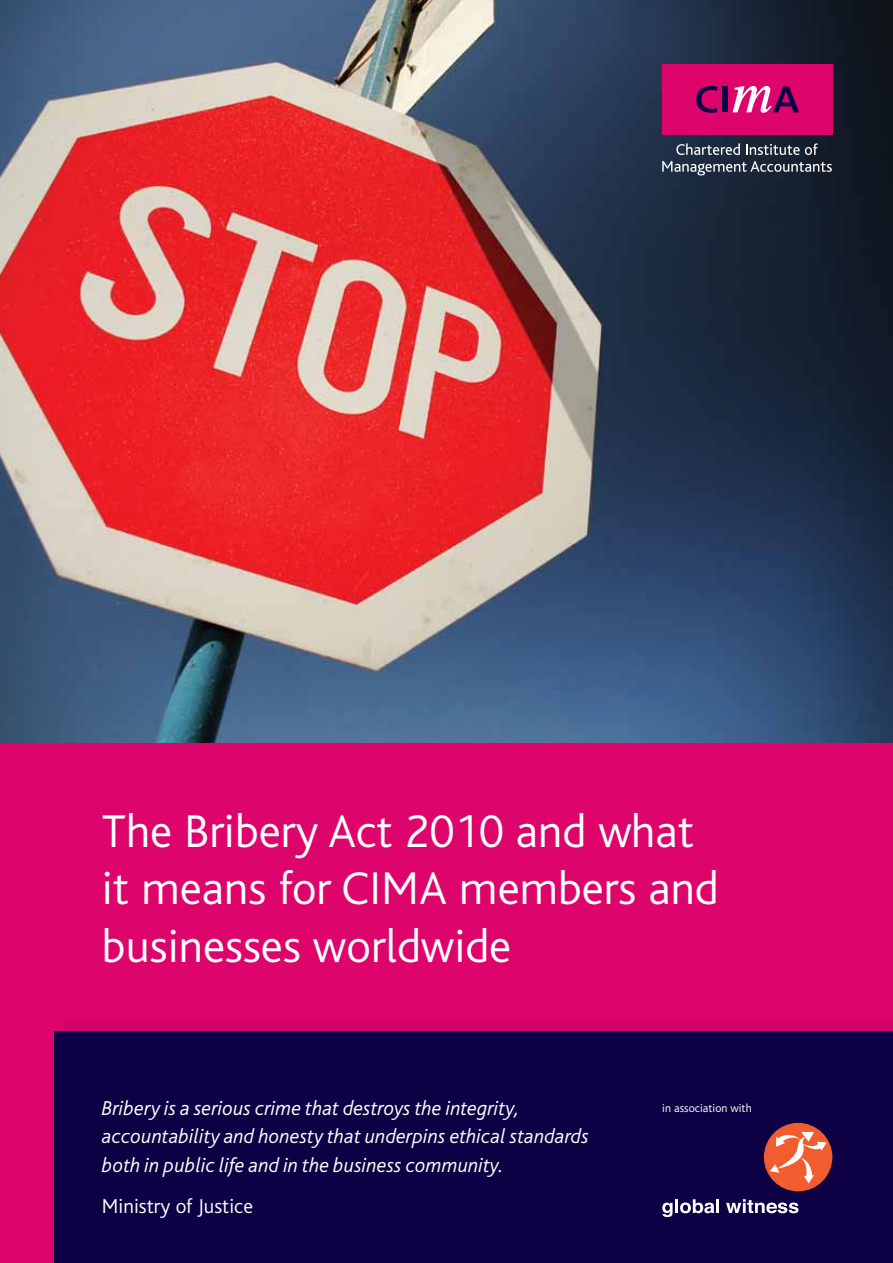
<style>
.page{position:relative;width:893px;height:1263px;background:#fff}
.page>*{position:absolute;margin:0;border:0;box-sizing:border-box;transform-origin:0 0}
.t1{font:300 48px/57.6px "Bliss";color:#fff}
.t2{font:italic 300 21px/28.5px "Bliss";color:#fff}
.t3{font:300 21px "Bliss";color:#fff}
.t4{font:300 12px "Bliss";color:#fff}
</style>
<div class="page">
<img style="left:0;top:0;width:893px;height:744px">
<svg style="left:676px;top:143px;width:64px;height:12px"></svg>
<svg style="left:746px;top:143px;width:72px;height:12px"></svg>
<svg style="left:662px;top:161px;width:170px;height:14px;background:#4f5966"></svg>
<div style="left:662px;top:65px;width:170px;height:70px;background:#dd046c"></div>
<div style="left:723px;top:86px;width:5px;height:26px;background:#0e0044"></div>
<svg style="left:733px;top:86px;width:66px;height:27px"></svg>
<svg style="left:696px;top:86px;width:21px;height:27px"></svg>
<div style="left:0;top:744px;width:893px;height:519px;background:#dd046c"></div>
<div style="left:54px;top:1031px;width:839px;height:232px;background:#0e0044"></div>
<svg style="left:662px;top:1202px;width:11px;height:15px"></svg>
<hr style="left:675px;top:1199px;width:3px;height:14px;background:#fff">
<svg style="left:680px;top:1199px;width:34px;height:14px"></svg>
<hr style="left:716px;top:1199px;width:3px;height:14px;background:#fff">
<svg style="left:726px;top:1199px;width:72px;height:14px"></svg>
<div style="left:764px;top:1123px;width:68px;height:68px;background:#f15d2f;border-radius:50%"></div>
<svg style="left:770px;top:1132px;width:57px;height:51px"></svg>
<div style="left:64px;top:1021px;width:829px;height:10px;background:#cf0369"></div>
<h1 class="t1" style="left:102px;top:803px;width:618px">The Bribery Act 2010 and what it means for CIMA members and businesses worldwide</h1>
<p class="t2" style="left:102px;top:1094px;width:488px">Bribery is a serious crime that destroys the integrity, accountability and honesty that underpins ethical standards both in public life and in the business community.</p>
<p class="t3" style="left:102px;top:1195px;width:153px">Ministry of Justice</p>
<p class="t4" style="left:662px;top:1102px;width:91px">in association with</p>
</div>
